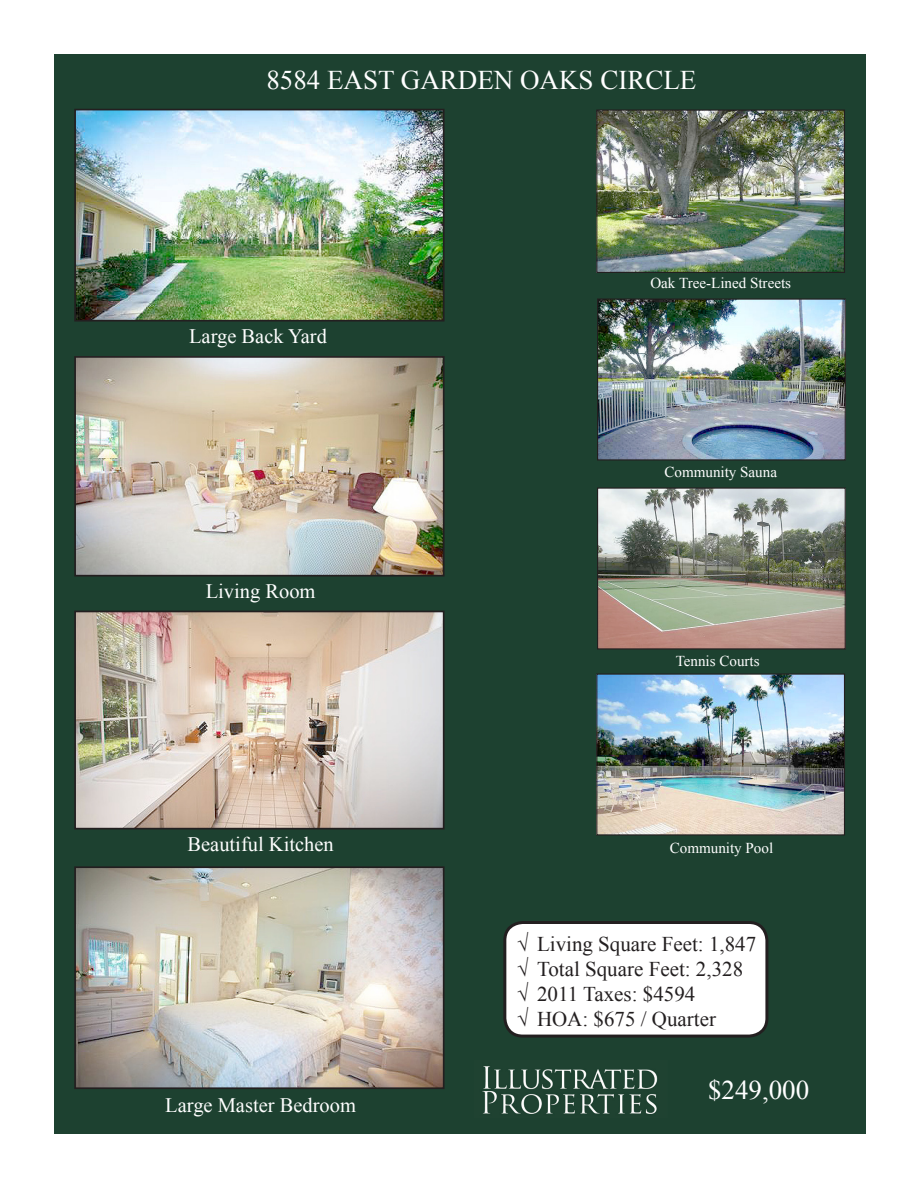
<style>
.page{position:relative;width:918px;height:1188px;background:#1d4130}
.page>*{position:absolute;margin:0;border:0;box-sizing:border-box;transform-origin:0 0}
.t1{font:27px "Times New Roman";color:#fff}
.t2{font:21px "Times New Roman";color:#231f20}
.t3{font:20.55px "Times New Roman";color:#fff}
.t4{font:15.15px "Times New Roman";color:#fff}
</style>
<div class="page">
<div style="left:0;top:0;width:54px;height:1188px;background:#fff"></div>
<div style="left:866px;top:0;width:52px;height:1188px;background:#fff"></div>
<div style="left:0;top:0;width:918px;height:54px;background:#fff"></div>
<div style="left:0;top:1134px;width:918px;height:54px;background:#fff"></div>
<img style="left:77px;top:112px;width:365px;height:207px">
<div style="left:74px;top:109px;width:371px;height:213px;border:2px solid #231f20"></div>
<img style="left:77px;top:359px;width:365px;height:215px">
<div style="left:74px;top:356px;width:371px;height:221px;border:2px solid #231f20"></div>
<img style="left:77px;top:614px;width:365px;height:212px">
<div style="left:74px;top:611px;width:371px;height:218px;border:2px solid #231f20"></div>
<img style="left:77px;top:869px;width:365px;height:217px">
<div style="left:74px;top:866px;width:371px;height:223px;border:2px solid #231f20"></div>
<img style="left:598px;top:112px;width:245px;height:159px">
<div style="left:596px;top:110px;width:249px;height:163px;border:1px solid #231f20"></div>
<img style="left:598px;top:675px;width:245px;height:158px">
<div style="left:596px;top:673px;width:249px;height:162px;border:1px solid #231f20"></div>
<img style="left:599px;top:301px;width:245px;height:158px">
<div style="left:597px;top:299px;width:249px;height:162px;border:1px solid #231f20"></div>
<img style="left:599px;top:489px;width:245px;height:159px">
<div style="left:597px;top:487px;width:249px;height:163px;border:1px solid #231f20"></div>
<div style="left:505px;top:922px;width:262px;height:114px;background:#fff;border-radius:18px"></div>
<div style="left:503px;top:921px;width:265px;height:117px;border:3px solid #231f20;border-radius:18px"></div>
<img style="left:482px;top:1066px;width:176px;height:48px">
<p class="t1" style="left:266px;top:62px;width:95px">8584 East</p>
<p class="t1" style="left:401px;top:62px;width:158px">Garden Oaks</p>
<p class="t1" style="left:600px;top:62px;width:45px">Circle</p>
<p class="t3" style="left:189px;top:322px;width:139px">Large Back Yard</p>
<p class="t3" style="left:206px;top:577px;width:111px">Living Room</p>
<p class="t3" style="left:188px;top:831px;width:148px">Beautiful Kitchen</p>
<p class="t3" style="left:165px;top:1092px;width:192px">Large Master Bedroom</p>
<p class="t4" style="left:650px;top:273px;width:142px">Oak Tree-Lined Streets</p>
<p class="t4" style="left:664px;top:462px;width:114px">Community Sauna</p>
<p class="t4" style="left:676px;top:651px;width:85px">Tennis Courts</p>
<p class="t4" style="left:670px;top:838px;width:105px">Community Pool</p>
<p class="t2" style="left:517px;top:930px;width:241px">√ Living Square Feet: 1,847</p>
<p class="t2" style="left:517px;top:955px;width:228px">√ Total Square Feet: 2,328</p>
<p class="t2" style="left:517px;top:980px;width:180px">√ 2011 Taxes: $4594</p>
<p class="t2" style="left:517px;top:1005px;width:201px">√ HOA: $675 / Quarter</p>
<p class="t1" style="left:708px;top:1072px;width:103px">$249,000</p>
</div>
